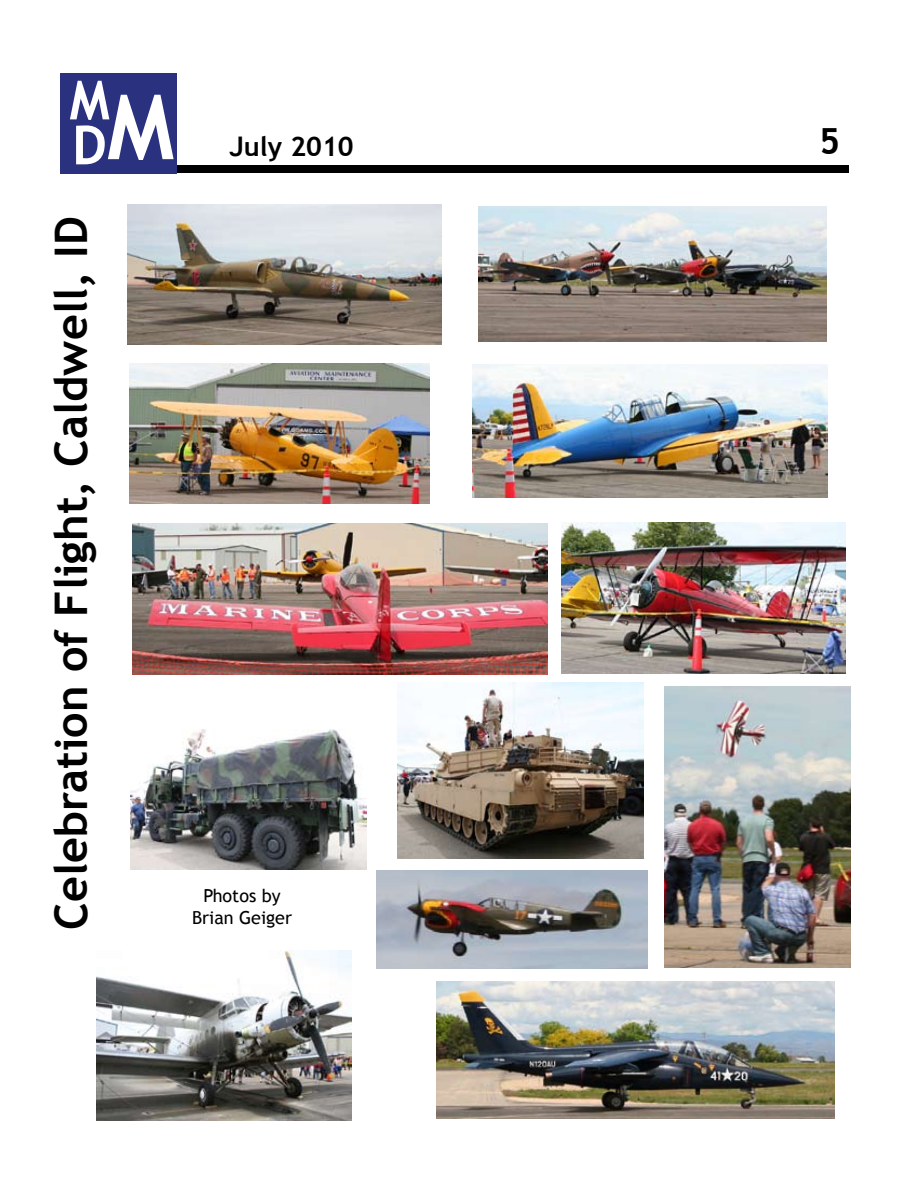
<style>
.page{position:relative;width:918px;height:1188px;background:#fff}
.page>*{position:absolute;margin:0;border:0;box-sizing:border-box;transform-origin:0 0}
.t1{font:700 54px/45px "Trebuchet MS";color:#fff}
.t2{font:700 45px "Trebuchet MS";color:#000}
.t3{font:700 36px "Trebuchet MS";color:#000}
.t4{font:700 27px "Trebuchet MS";color:#000}
.t5{font:18px/21.6px "Trebuchet MS";color:#000;text-align:center}
.s1{font-size:90px}
</style>
<div class="page">
<div style="left:61px;top:74px;width:116px;height:100px;background:#2a3280"></div>
<div style="left:177px;top:165px;width:672px;height:8px;background:#000"></div>
<img style="left:128px;top:204px;width:314px;height:141px">
<img style="left:478px;top:206px;width:348px;height:136px">
<img style="left:130px;top:363px;width:300px;height:141px">
<img style="left:473px;top:365px;width:355px;height:132px">
<img style="left:132px;top:524px;width:416px;height:151px">
<img style="left:562px;top:522px;width:284px;height:152px">
<img style="left:96px;top:950px;width:256px;height:171px">
<img style="left:398px;top:682px;width:245px;height:177px">
<img style="left:130px;top:729px;width:237px;height:141px">
<img style="left:436px;top:982px;width:399px;height:137px">
<img style="left:664px;top:686px;width:186px;height:281px">
<img style="left:376px;top:870px;width:271px;height:99px">
<p class="t1" style="left:69px;top:78px;width:106px">M<br>D<span class="s1">M</span></p>
<p class="t4" style="left:230px;top:130px;width:126px">July 2010</p>
<p class="t2" style="left:43px;top:930px;width:715px;rotate:-90deg">Celebration of Flight, Caldwell, ID</p>
<p class="t5" style="left:192px;top:886px;width:101px">Photos by<br>Brian Geiger</p>
<p class="t3" style="left:819px;top:118px;width:23px">5</p>
</div>
